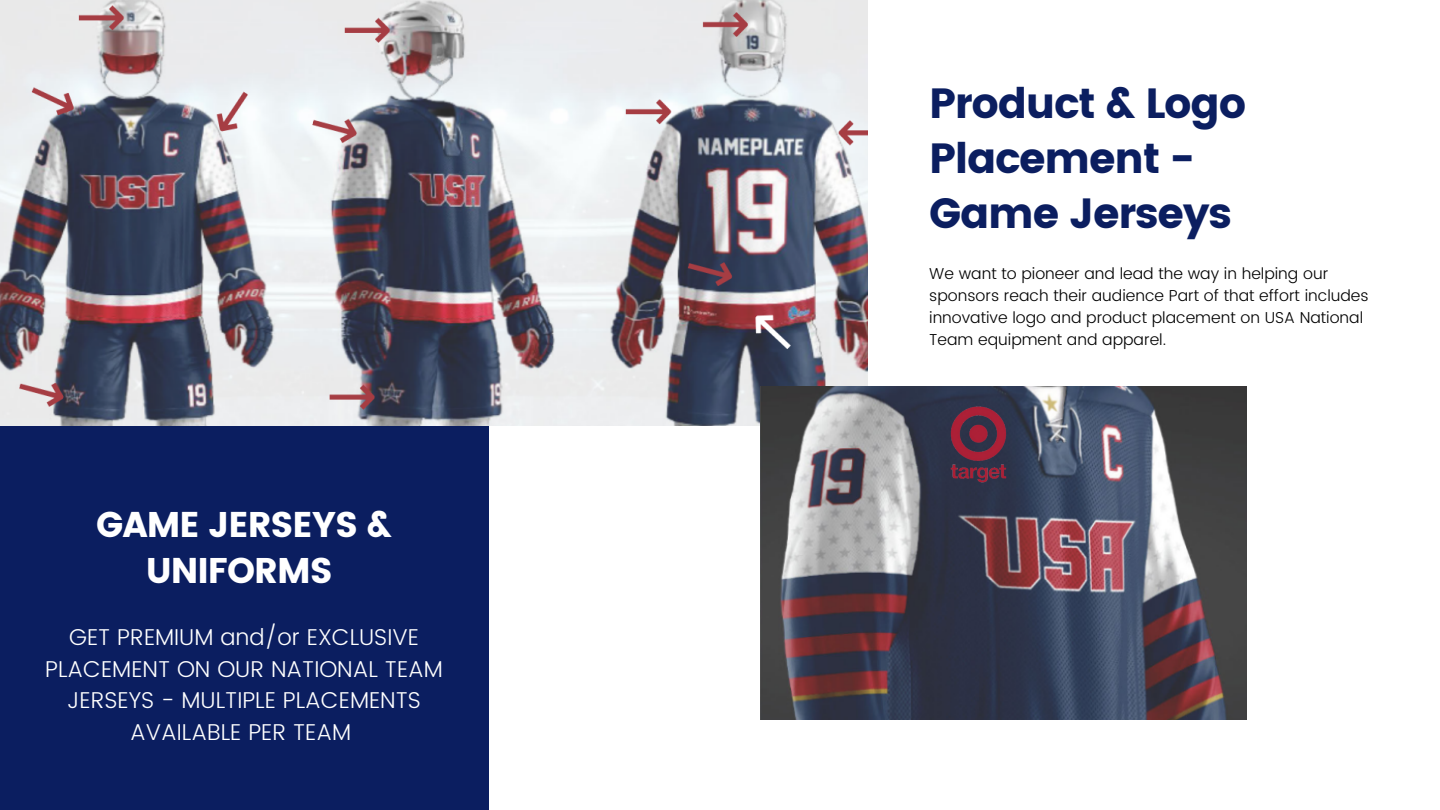
<style>
.page{position:relative;width:1440px;height:810px;background:#fff}
.page>*{position:absolute;margin:0;border:0;box-sizing:border-box;transform-origin:0 0}
.t1{font:42.2px/54.8px "Poppins";letter-spacing:-.03em;color:#0b1e60}
.t2{font:35.7px/45.8px "Poppins";letter-spacing:-.03em;color:#fff;text-align:center}
.t3{font:300 22.9px/31.5px "Poppins";color:#fff;text-align:center}
.t4{font:300 15.8px/22px "Poppins";color:#000}
</style>
<div class="page">
<div style="left:0;top:0;width:488px;height:810px;background:#0b1e60"></div>
<img style="left:0;top:0;width:868px;height:426px">
<img style="left:761px;top:387px;width:486px;height:332px">
<img style="left:939px;top:405px;width:76px;height:79px">
<p class="t2" style="left:96px;top:502px;width:297px">GAME JERSEYS &amp;<br>UNIFORMS</p>
<p class="t3" style="left:45px;top:621px;width:399px">GET PREMIUM and/or EXCLUSIVE<br>PLACEMENT ON OUR NATIONAL TEAM<br>JERSEYS - MULTIPLE PLACEMENTS<br>AVAILABLE PER TEAM</p>
<p class="t1" style="left:929px;top:76px;width:319px">Product &amp; Logo<br>Placement -</p>
<p class="t1" style="left:929px;top:186px;width:304px">Game Jerseys</p>
<p class="t4" style="left:929px;top:263px;width:441px">We want to pioneer and lead the way in helping our sponsors reach their audience Part of that effort includes innovative logo and product placement on USA National Team equipment and apparel.</p>
</div>
